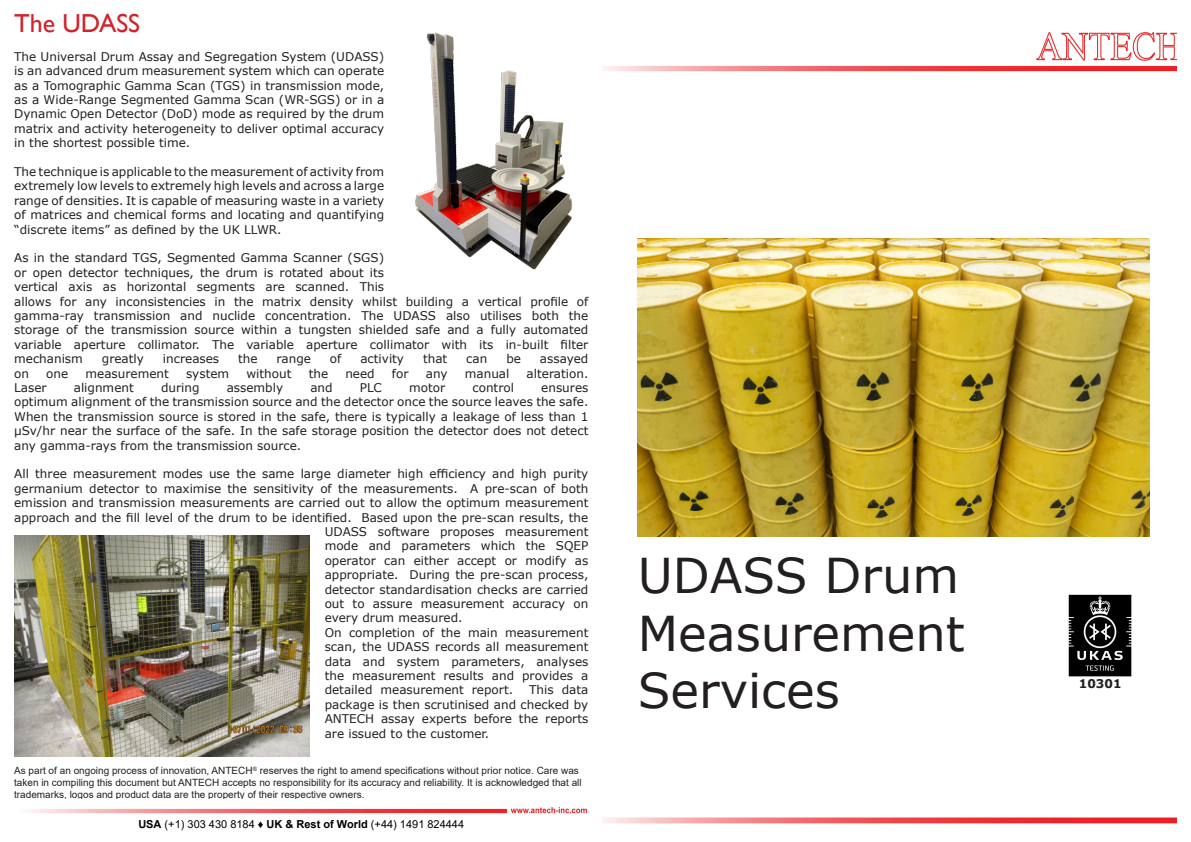
<style>
.page{position:relative;width:1191px;height:842px;background:#fff}
.page>*{position:absolute;margin:0;border:0;box-sizing:border-box;transform-origin:0 0}
.t1{font:48px/57.6px "Verdana";color:#231f20;text-align:justify}
.t2{font:26px "Gill Sans";color:#d1232a}
.Paragraph_Style_2{font:12px/14.4px "Verdana";color:#231f20;text-align:justify}
.t3{font:700 12px "Verdana";color:#231f20}
.t4{font:11px "Arial";color:#000}
.t5{font:10px/12px "Arial";color:#231f20}
.s1{font-weight:700}
</style>
<div class="page">
<img style="left:415px;top:32px;width:158px;height:238px">
<img style="left:638px;top:238px;width:511px;height:298px">
<img style="left:14px;top:536px;width:296px;height:220px">
<img style="left:602px;top:817px;width:574px;height:7px">
<img style="left:602px;top:32px;width:574px;height:40px">
<img style="left:29px;top:807px;width:558px;height:7px">
<img style="left:1068px;top:594px;width:64px;height:83px">
<p class="t2" style="left:14px;top:8px;width:128px">The UDASS</p>
<p class="Paragraph_Style_2" style="left:14px;top:49px;width:371px">The Universal Drum Assay and Segregation System (UDASS) is an advanced drum measurement system which can operate as a Tomographic Gamma Scan (TGS) in transmission mode, as a Wide-Range Segmented Gamma Scan (WR-SGS) or in a Dynamic Open Detector (DoD) mode as required by the drum matrix and activity heterogeneity to deliver optimal accuracy in the shortest possible time.</p>
<p class="Paragraph_Style_2" style="left:14px;top:164px;width:371px">The technique is applicable to the measurement of activity from extremely low levels to extremely high levels and across a large range of densities. It is capable of measuring waste in a variety of matrices and chemical forms and locating and quantifying “discrete items” as defined by the UK LLWR.</p>
<p class="Paragraph_Style_2" style="left:14px;top:251px;width:576px;text-align:left">As in the standard TGS, Segmented Gamma Scanner (SGS)<br>or open detector techniques, the drum is rotated about its<br>vertical axis as horizontal segments are scanned. This<br>allows for any inconsistencies in the matrix density whilst building a vertical profile of gamma-ray transmission and nuclide concentration. The UDASS also utilises both the storage of the transmission source within a tungsten shielded safe and a fully automated variable aperture collimator. The variable aperture collimator with its in-built filter mechanism</p>
<p class="Paragraph_Style_2" style="left:102px;top:351px;width:44px">greatly</p>
<p class="Paragraph_Style_2" style="left:163px;top:351px;width:58px">increases</p>
<p class="Paragraph_Style_2" style="left:238px;top:351px;width:21px">the</p>
<p class="Paragraph_Style_2" style="left:277px;top:351px;width:36px">range</p>
<p class="Paragraph_Style_2" style="left:330px;top:351px;width:13px">of</p>
<p class="Paragraph_Style_2" style="left:360px;top:351px;width:45px">activity</p>
<p class="Paragraph_Style_2" style="left:423px;top:351px;width:26px">that</p>
<p class="Paragraph_Style_2" style="left:466px;top:351px;width:23px">can</p>
<p class="Paragraph_Style_2" style="left:506px;top:351px;width:16px">be</p>
<p class="Paragraph_Style_2" style="left:540px;top:351px;width:50px">assayed</p>
<p class="Paragraph_Style_2" style="left:14px;top:366px;width:16px">on</p>
<p class="Paragraph_Style_2" style="left:46px;top:366px;width:24px">one</p>
<p class="Paragraph_Style_2" style="left:85px;top:366px;width:85px">measurement</p>
<p class="Paragraph_Style_2" style="left:186px;top:366px;width:45px">system</p>
<p class="Paragraph_Style_2" style="left:246px;top:366px;width:47px">without</p>
<p class="Paragraph_Style_2" style="left:309px;top:366px;width:21px">the</p>
<p class="Paragraph_Style_2" style="left:345px;top:366px;width:31px">need</p>
<p class="Paragraph_Style_2" style="left:392px;top:366px;width:18px">for</p>
<p class="Paragraph_Style_2" style="left:426px;top:366px;width:23px">any</p>
<p class="Paragraph_Style_2" style="left:465px;top:366px;width:46px">manual</p>
<p class="Paragraph_Style_2" style="left:526px;top:366px;width:63px">alteration.</p>
<p class="Paragraph_Style_2" style="left:14px;top:380px;width:34px">Laser</p>
<p class="Paragraph_Style_2" style="left:74px;top:380px;width:62px">alignment</p>
<p class="Paragraph_Style_2" style="left:161px;top:380px;width:40px">during</p>
<p class="Paragraph_Style_2" style="left:227px;top:380px;width:58px">assembly</p>
<p class="Paragraph_Style_2" style="left:310px;top:380px;width:24px">and</p>
<p class="Paragraph_Style_2" style="left:360px;top:380px;width:24px">PLC</p>
<p class="Paragraph_Style_2" style="left:409px;top:380px;width:38px">motor</p>
<p class="Paragraph_Style_2" style="left:472px;top:380px;width:43px">control</p>
<p class="Paragraph_Style_2" style="left:14px;top:380px;width:576px;text-align:right">ensures<br>optimum alignment of the transmission source and the detector once the source leaves the safe.</p>
<p class="Paragraph_Style_2" style="left:14px;top:409px;width:576px">When the transmission source is stored in the safe, there is typically a leakage of less than 1 μSv/hr near the surface of the safe. In the safe storage position the detector does not detect any gamma-rays from the transmission source.</p>
<p class="Paragraph_Style_2" style="left:14px;top:467px;width:576px">All three measurement modes use the same large diameter high efficiency and high purity</p>
<p class="Paragraph_Style_2" style="left:14px;top:481px;width:576px">germanium detector to maximise the sensitivity of the measurements. A pre-scan of both</p>
<p class="Paragraph_Style_2" style="left:14px;top:495px;width:576px">emission and transmission measurements are carried out to allow the optimum measurement</p>
<p class="Paragraph_Style_2" style="left:14px;top:510px;width:576px">approach and the fill level of the drum to be identified. Based upon the pre-scan results, the</p>
<p class="Paragraph_Style_2" style="left:325px;top:524px;width:265px">UDASS software proposes measurement</p>
<p class="Paragraph_Style_2" style="left:325px;top:539px;width:265px">mode and parameters which the SQEP</p>
<p class="Paragraph_Style_2" style="left:325px;top:553px;width:265px">operator can either accept or modify as</p>
<p class="Paragraph_Style_2" style="left:325px;top:567px;width:265px">appropriate. During the pre-scan process,</p>
<p class="Paragraph_Style_2" style="left:325px;top:582px;width:265px">detector standardisation checks are carried</p>
<p class="Paragraph_Style_2" style="left:325px;top:596px;width:265px">out to assure measurement accuracy on</p>
<p class="Paragraph_Style_2" style="left:325px;top:611px;width:139px">every drum measured.</p>
<p class="Paragraph_Style_2" style="left:325px;top:625px;width:265px">On completion of the main measurement scan, the UDASS records all measurement data and system parameters, analyses the measurement results and provides a detailed measurement report.</p>
<p class="Paragraph_Style_2" style="left:325px;top:683px;width:265px;text-indent:204px">This data package is then scrutinised and checked by ANTECH assay experts before the reports are issued to the customer.</p>
<p class="t5" style="left:14px;top:764px;width:569px">As part of an ongoing process of innovation, ANTECH<sup>®</sup> reserves the right to amend specifications without prior notice. Care was taken in compiling this document but ANTECH accepts no responsibility for its accuracy and reliability. It is acknowledged that all trademarks, logos and product data are the property of their respective owners.</p>
<p class="t4" style="left:138px;top:816px;width:327px"><span class="s1">USA</span> (+1) 303 430 8184 ♦ <span class="s1">UK &amp; Rest of World</span> (+44) 1491 824444</p>
<p class="t1" style="left:638px;top:546px;width:329px">UDASS Drum Measurement Services</p>
<p class="t3" style="left:1079px;top:675px;width:44px">10301</p>
</div>
